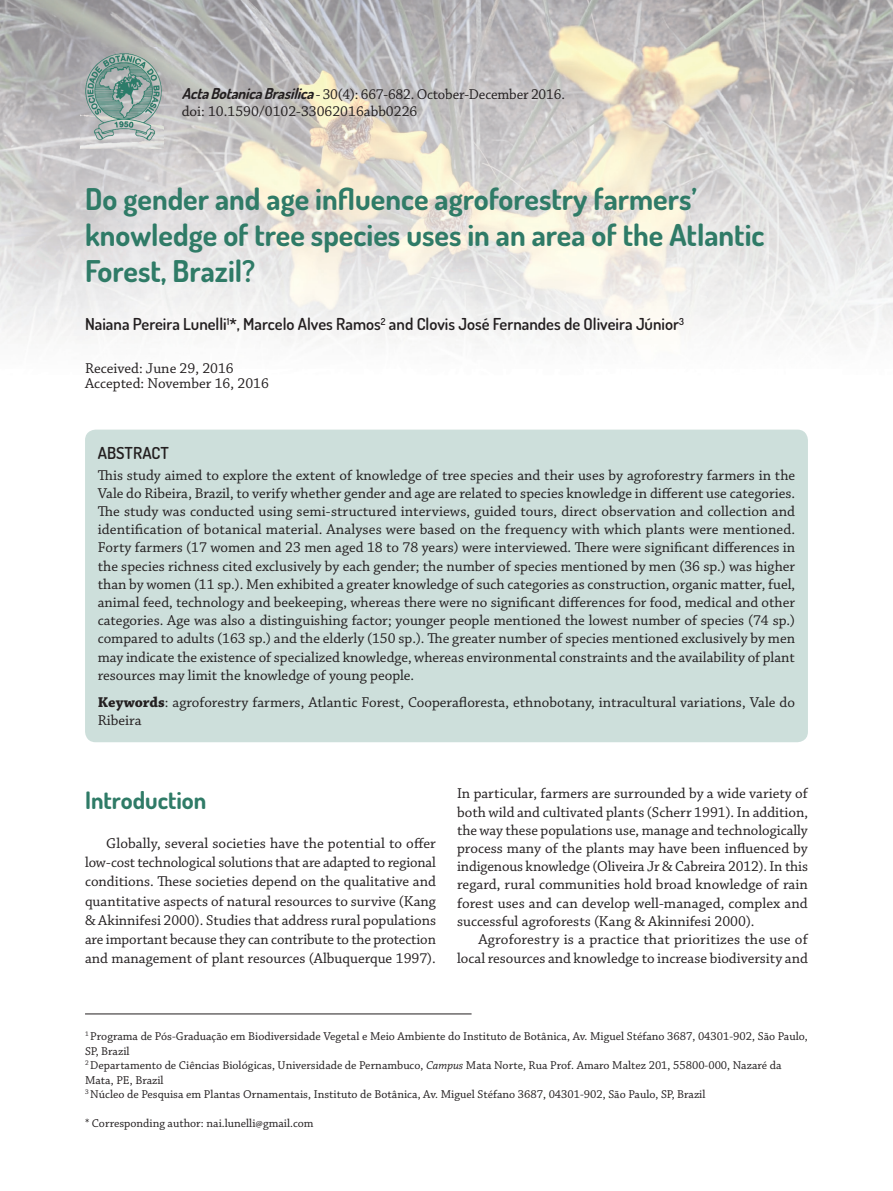
<style>
.page{position:relative;width:893px;height:1191px;background:#fff}
.page>*{position:absolute;margin:0;border:0;box-sizing:border-box;transform-origin:0 0}
.t1{font:700 30px/36.2px "Dosis";color:#2f7b67}
.t2{font:700 24px "Dosis";color:#2f7b67}
.t3{font:600 16.5px "Dosis";color:#231f20}
.t4{font:15px/18.1px "Chaparral Pro";color:#231f20}
.t5{font:12px/14.4px "Chaparral Pro";color:#231f20}
.s1{font-family:"Dosis";font-weight:700;font-style:italic}
.s2{font-weight:700}
.s3{font-style:italic}
</style>
<div class="page">
<div style="left:85px;top:429px;width:723px;height:313px;background:#cddfdb;border-radius:11px"></div>
<img style="left:0;top:0;width:893px;height:94px">
<img style="left:0;top:94px;width:104px;height:247px">
<img style="left:157px;top:94px;width:736px;height:250px">
<hr style="left:85px;top:1013px;width:387px;height:1px;background:#231f20">
<img style="left:81px;top:47px;width:83px;height:101px">
<p class="t4" style="left:182px;top:86px;width:385px;line-height:17.2px"><span class="s1">ActaBotanicaBrasilica</span>- 30(4): 667-682. October-December 2016. doi: 10.1590/0102-33062016abb0226</p>
<h1 class="t1" style="left:85px;top:180px;width:681px">Do gender and age influence agroforestry farmers’ knowledge of tree species uses in an area of the Atlantic<br>Forest, Brazil?</h1>
<p class="t3" style="left:85px;top:313px;width:600px">Naiana Pereira Lunelli<sup>1</sup>*, Marcelo Alves Ramos<sup>2</sup> and Clovis José Fernandes de Oliveira Júnior<sup>3</sup></p>
<p class="t4" style="left:85px;top:361px;width:185px;line-height:15.1px">Received: June 29, 2016<br>Accepted: November 16, 2016</p>
<p class="t3" style="left:98px;top:442px;width:73px">ABSTRACT</p>
<p class="t4" style="left:98px;top:466px;width:699px;text-align:justify">This study aimed to explore the extent of knowledge of tree species and their uses by agroforestry farmers in the Vale do Ribeira, Brazil, to verify whether gender and age are related to species knowledge in different use categories.<br>The study was conducted using semi-structured interviews, guided tours, direct observation and collection and identification of botanical material. Analyses were based on the frequency with which plants were mentioned.<br>Forty farmers (17 women and 23 men aged 18 to 78 years) were interviewed. There were significant differences in the species richness cited exclusively by each gender; the number of species mentioned by men (36 sp.) was higher than by women (11 sp.). Men exhibited a greater knowledge of such categories as construction, organic matter, fuel, animal feed, technology and beekeeping, whereas there were no significant differences for food, medical and other categories. Age was also a distinguishing factor; younger people mentioned the lowest number of species (74 sp.) compared to adults (163 sp.) and the elderly (150 sp.). The greater number of species mentioned exclusively by men may indicate the existence of specialized knowledge, whereas environmental constraints and the availability of plant resources may limit the knowledge of young people.</p>
<p class="t4" style="left:98px;top:693px;width:699px"><span class="s2">Keywords</span>: agroforestry farmers, Atlantic Forest, Cooperafloresta, ethnobotany, intracultural variations, Vale do<br>Ribeira</p>
<h2 class="t2" style="left:85px;top:785px;width:123px">Introduction</h2>
<p class="t4" style="left:85px;top:834px;width:352px;line-height:19.4px;text-align:justify;text-indent:21px">Globally, several societies have the potential to offer low-cost technological solutions that are adapted to regional conditions. These societies depend on the qualitative and quantitative aspects of natural resources to survive (Kang &amp; Akinnifesi 2000). Studies that address rural populations are important because they can contribute to the protection and management of plant resources (Albuquerque 1997).</p>
<p class="t4" style="left:457px;top:785px;width:352px;text-align:justify">In particular, farmers are surrounded by a wide variety of both wild and cultivated plants (Scherr 1991). In addition, the way these populations use, manage and technologically process many of the plants may have been influenced by indigenous knowledge (Oliveira Jr &amp; Cabreira 2012). In this regard, rural communities hold broad knowledge of rain forest uses and can develop well-managed, complex and successful agroforests (Kang &amp; Akinnifesi 2000).</p>
<p class="t4" style="left:457px;top:931px;width:352px;line-height:18.6px;text-align:right">Agroforestry is a practice that prioritizes the use of local resources and knowledge to increase biodiversity and</p>
<p class="t5" style="left:85px;top:1029px;width:724px"><sup>1</sup> Programa de Pós-Graduação em Biodiversidade Vegetal e Meio Ambiente do Instituto de Botânica, Av. Miguel Stéfano 3687, 04301-902, São Paulo, SP, Brazil<br><sup>2</sup> Departamento de Ciências Biológicas, Universidade de Pernambuco, <span class="s3">Campus</span> Mata Norte, Rua Prof. Amaro Maltez 201, 55800-000, Nazaré da Mata, PE, Brazil<br><sup>3</sup> Núcleo de Pesquisa em Plantas Ornamentais, Instituto de Botânica, Av. Miguel Stéfano 3687, 04301-902, São Paulo, SP, Brazil</p>
<p class="t5" style="left:85px;top:1116px;width:230px">* Corresponding author: nai.lunelli@gmail.com</p>
</div>
